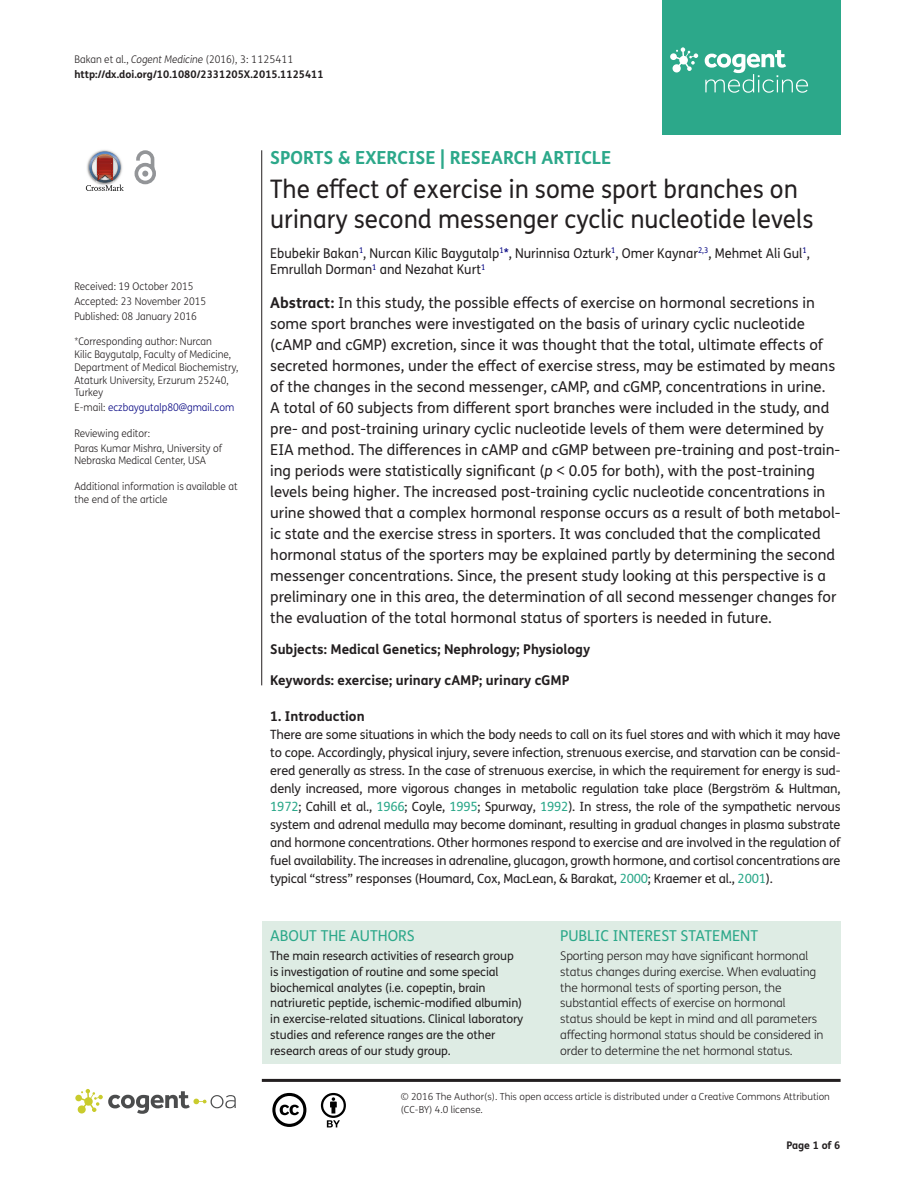
<style>
.page{position:relative;width:915px;height:1191px;background:#fff}
.page>*{position:absolute;margin:0;border:0;box-sizing:border-box;transform-origin:0 0}
.t1{font:25.5px/30px "FS Me Pro";color:#231f20;scale:.95 1}
.t2{font:700 18px "FS Me Pro";color:#2ca88a}
.t3{font:15px/21px "FS Me Pro";color:#231f20}
.t4{font:15px "FS Me Pro";color:#2ca88a}
.t5{font:13.5px/16.5px "FS Me Pro";color:#231f20;scale:.95 1}
.t6{font:700 13.5px "FS Me Pro";color:#231f20}
.t7{font:12.75px/18px "FS Me Pro";letter-spacing:-.015em;color:#231f20;text-align:justify}
.t8{font:300 12px/15.8px "FS Me Pro";letter-spacing:-.01em;color:#231f20}
.t9{font:12px/15.8px "FS Me Pro";letter-spacing:-.01em;color:#231f20}
.t10{font:300 10.5px/12.8px "FS Me Pro";color:#231f20;scale:.95 1}
.t11{font:700 10.5px/15px "FS Me Pro";color:#231f20}
.t12{font:300 10.5px "FS Me Pro";color:#000080;scale:.95 1}
.t13{font:300 9.75px/12.8px "FS Me Pro";color:#231f20}
.s1{font-weight:300}
.s2{font-weight:300;font-style:italic}
.s3{color:#231f20}
.s4{color:#000080}
.s5{font-weight:700}
.s6{font-style:italic}
.s7{color:#2ca88a}
</style>
<div class="page">
<div style="left:661px;top:0;width:179px;height:134px;background:#2ca88a"></div>
<svg style="left:670px;top:47px;width:28px;height:25px"></svg>
<svg style="left:704px;top:50px;width:103px;height:43px"></svg>
<div style="left:261px;top:921px;width:579px;height:142px;background:#deece4"></div>
<svg style="left:86px;top:151px;width:38px;height:40px"></svg>
<svg style="left:134px;top:150px;width:22px;height:34px"></svg>
<hr style="left:261px;top:150px;width:1px;height:535px;background:#231f20">
<hr style="left:262px;top:1078px;width:578px;height:3px;background:#231f20">
<svg style="left:75px;top:1089px;width:161px;height:24px"></svg>
<svg style="left:272px;top:1093px;width:34px;height:34px"></svg>
<svg style="left:321px;top:1093px;width:25px;height:34px"></svg>
<p class="t11" style="left:74px;top:51px;width:251px"><span class="s1">Bakan et al.,</span> <span class="s2">Cogent Medicine</span> <span class="s1">(2016), 3: 1125411 </span>http://dx.doi.org/10.1080/2331205X.2015.1125411</p>
<p class="t10" style="left:74px;top:279px;width:140px;line-height:14.9px">Received: 19 October 2015<br>Accepted: 23 November 2015<br>Published: 08 January 2016</p>
<p class="t10" style="left:74px;top:335px;width:174px">*Corresponding author: Nurcan<br>Kilic Baygutalp, Faculty of Medicine,<br>Department of Medical Biochemistry,<br>Ataturk University, Erzurum 25240,<br>Turkey</p>
<p class="t12" style="left:74px;top:400px;width:170px"><span class="s3">E-mail:</span> eczbaygutalp80@gmail.com</p>
<p class="t10" style="left:74px;top:425px;width:157px;line-height:14.9px">Reviewing editor:<br>Paras Kumar Mishra, University of</p>
<p class="t10" style="left:74px;top:454px;width:140px">Nebraska Medical Center, USA</p>
<p class="t10" style="left:74px;top:479px;width:173px">Additional information is available at the end of the article</p>
<p class="t2" style="left:270px;top:143px;width:342px">SPORTS &amp; EXERCISE | RESEARCH ARTICLE</p>
<h1 class="t1" style="left:270px;top:174px;width:573px">The effect of exercise in some sport branches on urinary second messenger cyclic nucleotide levels</h1>
<p class="t5" style="left:270px;top:244px;width:569px">Ebubekir Bakan<sup>1</sup>, Nurcan Kilic Baygutalp<sup>1</sup><span class="s4">*</span>, Nurinnisa Ozturk<sup>1</sup>, Omer Kaynar<sup>2,3</sup>, Mehmet Ali Gul<sup>1</sup>,<br>Emrullah Dorman<sup>1</sup> and Nezahat Kurt<sup>1</sup></p>
<p class="t3" style="left:270px;top:292px;width:571px"><span class="s5">Abstract:</span> In this study, the possible effects of exercise on hormonal secretions in some sport branches were investigated on the basis of urinary cyclic nucleotide (cAMP and cGMP) excretion, since it was thought that the total, ultimate effects of secreted hormones, under the effect of exercise stress, may be estimated by means of the changes in the second messenger, cAMP, and cGMP, concentrations in urine.<br>A total of 60 subjects from different sport branches were included in the study, and pre- and post-training urinary cyclic nucleotide levels of them were determined by EIA method. The differences in cAMP and cGMP between pre-training and post-train&shy;ing periods were statistically significant (<span class="s6">p</span> &lt; 0.05 for both), with the post-training levels being higher. The increased post-training cyclic nucleotide concentrations in urine showed that a complex hormonal response occurs as a result of both metabol&shy;ic state and the exercise stress in sporters. It was concluded that the complicated hormonal status of the sporters may be explained partly by determining the second messenger concentrations. Since, the present study looking at this perspective is a preliminary one in this area, the determination of all second messenger changes for the evaluation of the total hormonal status of sporters is needed in future.</p>
<p class="t6" style="left:270px;top:638px;width:321px">Subjects: Medical Genetics; Nephrology; Physiology</p>
<p class="t6" style="left:270px;top:669px;width:301px">Keywords: exercise; urinary cAMP; urinary cGMP</p>
<p class="t6" style="left:270px;top:705px;width:96px">1. Introduction</p>
<p class="t7" style="left:270px;top:725px;width:571px">There are some situations in which the body needs to call on its fuel stores and with which it may have to cope. Accordingly, physical injury, severe infection, strenuous exercise, and starvation can be consid&shy;ered generally as stress. In the case of strenuous exercise, in which the requirement for energy is sud&shy;denly increased, more vigorous changes in metabolic regulation take place (Bergström &amp; Hultman, <span class="s7">1972</span>; Cahill et al., <span class="s7">1966</span>; Coyle, <span class="s7">1995</span>; Spurway, <span class="s7">1992</span>). In stress, the role of the sympathetic nervous system and adrenal medulla may become dominant, resulting in gradual changes in plasma substrate and hormone concentrations. Other hormones respond to exercise and are involved in the regulation of fuel availability. The increases in adrenaline, glucagon, growth hormone, and cortisol concentrations are typical “stress” responses (Houmard, Cox, MacLean, &amp; Barakat, <span class="s7">2000</span>; Kraemer et al., <span class="s7">2001</span>).</p>
<p class="t4" style="left:270px;top:925px;width:146px">ABOUT THE AUTHORS</p>
<p class="t9" style="left:270px;top:947px;width:254px">The main research activities of research group is investigation of routine and some special biochemical analytes (i.e. copeptin, brain natriuretic peptide, ischemic-modified albumin) in exercise-related situations. Clinical laboratory studies and reference ranges are the other research areas of our study group.</p>
<p class="t4" style="left:560px;top:925px;width:199px">PUBLIC INTEREST STATEMENT</p>
<p class="t8" style="left:560px;top:947px;width:264px">Sporting person may have significant hormonal status changes during exercise. When evaluating the hormonal tests of sporting person, the substantial effects of exercise on hormonal<br>status should be kept in mind and all parameters affecting hormonal status should be considered in order to determine the net hormonal status.</p>
<p class="t13" style="left:400px;top:1090px;width:430px">© 2016 The Author(s). This open access article is distributed under a Creative Commons Attribution (CC-BY) 4.0 license.</p>
<p class="t11" style="left:786px;top:1137px;width:56px">Page 1 of 6</p>
</div>
